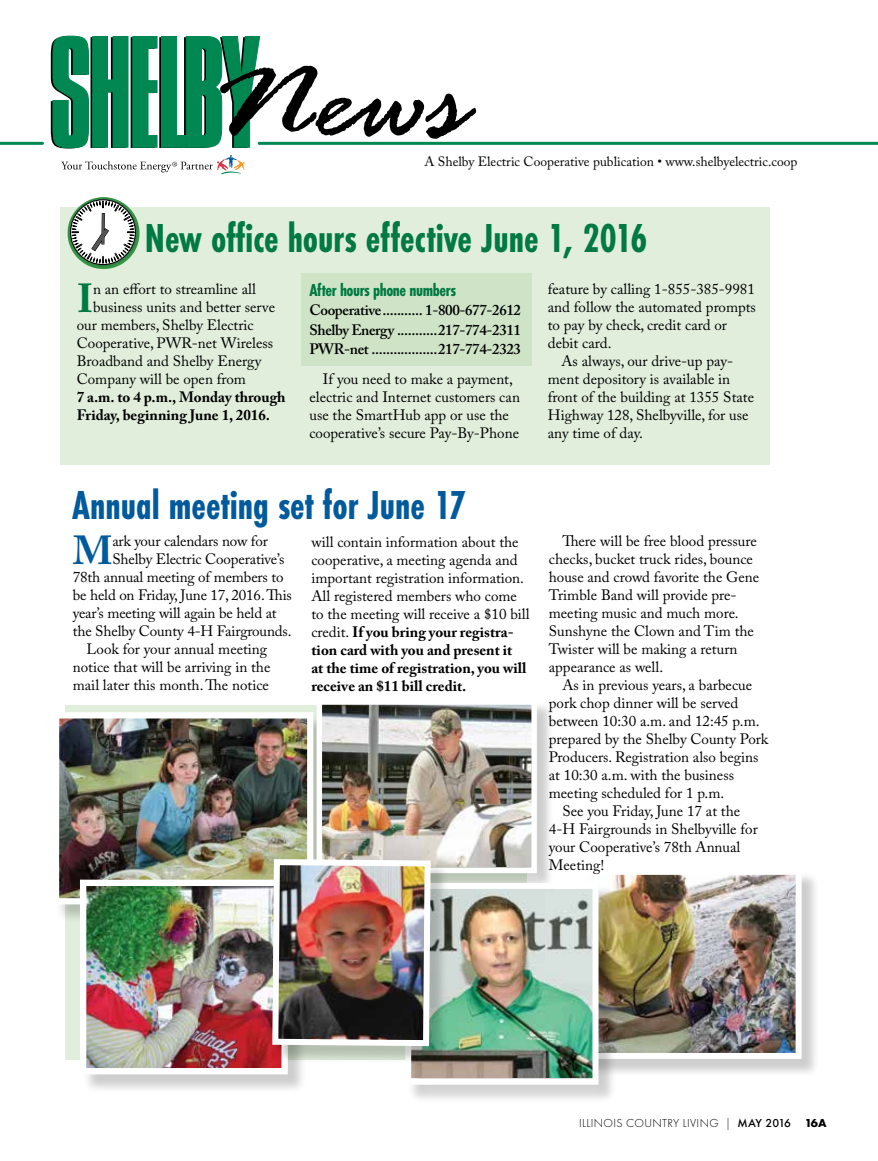
<style>
.page{position:relative;width:878px;height:1161px;background:#fff}
.page>*{position:absolute;margin:0;border:0;box-sizing:border-box;transform-origin:0 0}
.t1{font:700 42px "Futura PT Cond";color:#007942;scale:.93 1}
.t2{font:700 42px "Futura PT Cond";color:#005a9c;scale:.93 1}
.t3{font:700 40.35px "Adobe Caslon Pro";color:#007942}
.t4{font:700 40.35px "Adobe Caslon Pro";color:#005a9c}
.t5{font:700 18px "Futura PT Cond";letter-spacing:-.025em;color:#007942}
.t6{font:15px/18px "Adobe Caslon Pro";color:#000}
.t7{font:600 15px/19.5px "Adobe Caslon Pro";letter-spacing:-.025em;color:#000;text-align:justify}
.t8{font:700 15px/18px "Adobe Caslon Pro";color:#000}
.t9{font:13.5px "Adobe Caslon Pro";color:#000}
.t10{font:300 12px "Futura PT";letter-spacing:.03em;color:#000}
.s1{font-weight:700}
.s2{font-weight:500}
</style>
<div class="page">
<svg style="left:65px;top:706px;width:461px;height:354px;background:#dce8d7"></svg>
<img style="left:60px;top:719px;width:246px;height:178px">
<div style="left:53px;top:712px;width:260px;height:192px;border:6px solid #fff"></div>
<div style="left:82px;top:882px;width:225px;height:212px;background:#000;opacity:.2"></div>
<img style="left:87px;top:887px;width:194px;height:180px">
<div style="left:80px;top:880px;width:208px;height:194px;border:6px solid #fff"></div>
<div style="left:583px;top:871px;width:237px;height:206px;background:#000;opacity:.2"></div>
<img style="left:587px;top:876px;width:207px;height:176px">
<div style="left:580px;top:869px;width:221px;height:190px;border:6px solid #fff"></div>
<hr style="left:0;top:142px;width:42px;height:3px;background:#008752">
<hr style="left:259px;top:142px;width:619px;height:3px;background:#008752">
<svg style="left:61px;top:155px;width:183px;height:19px"></svg>
<svg style="left:51px;top:36px;width:425px;height:112px"></svg>
<div style="left:61px;top:208px;width:709px;height:257px;background:#e1eedc"></div>
<div style="left:319px;top:701px;width:234px;height:189px;background:#000;opacity:.2"></div>
<img style="left:322px;top:705px;width:209px;height:161px">
<div style="left:316px;top:699px;width:221px;height:174px;border:5px solid #fff"></div>
<div style="left:407px;top:885px;width:210px;height:218px;background:#000;opacity:.2"></div>
<img style="left:412px;top:890px;width:179px;height:187px">
<div style="left:405px;top:883px;width:193px;height:202px;border:6px solid #fff"></div>
<div style="left:274px;top:861px;width:175px;height:203px;background:#000;opacity:.2"></div>
<img style="left:269px;top:856px;width:164px;height:193px">
<img style="left:68px;top:197px;width:72px;height:72px">
<svg style="left:70px;top:199px;width:66px;height:66px;background:#b8c1b9"></svg>
<div style="left:301px;top:273px;width:230px;height:93px;background:#cfe4c7"></div>
<p class="t9" style="left:424px;top:154px;width:374px">A Shelby Electric Cooperative publication • www.shelbyelectric.coop</p>
<h1 class="t1" style="left:145px;top:213px;width:542px">New office hours effective June 1, 2016</h1>
<p class="t6" style="left:548px;top:280px;width:209px">feature by calling 1-855-385-9981</p>
<p class="t6" style="left:548px;top:298px;width:209px">and follow the automated prompts</p>
<p class="t6" style="left:548px;top:316px;width:181px">to pay by check, credit card or</p>
<p class="t6" style="left:548px;top:334px;width:65px">debit card.</p>
<p class="t6" style="left:561px;top:352px;width:173px">As always, our drive-up pay-</p>
<p class="t6" style="left:548px;top:370px;width:184px">ment depository is available in</p>
<p class="t6" style="left:548px;top:388px;width:208px">front of the building at 1355 State</p>
<p class="t6" style="left:548px;top:406px;width:202px">Highway 128, Shelbyville, for use</p>
<p class="t6" style="left:548px;top:424px;width:96px">any time of day.</p>
<p class="t5" style="left:309px;top:279px;width:148px">After hours phone numbers</p>
<p class="t7" style="left:309px;top:300px;width:213px">Cooperative........... 1-800-677-2612<br>Shelby Energy ...........217-774-2311<br>PWR-net ..................217-774-2323</p>
<p class="t6" style="left:309px;top:370px;width:212px;text-indent:14px">If you need to make a payment, electric and Internet customers can use the SmartHub app or use the cooperative’s secure Pay-By-Phone</p>
<h2 class="t3" style="left:77px;top:275px;width:18px">I</h2>
<p class="t6" style="left:93px;top:280px;width:164px">n an effort to streamline all</p>
<p class="t6" style="left:93px;top:298px;width:183px">business units and better serve</p>
<p class="t6" style="left:77px;top:316px;width:178px">our members, Shelby Electric</p>
<p class="t6" style="left:77px;top:334px;width:198px">Cooperative, PWR-net Wireless</p>
<p class="t6" style="left:77px;top:352px;width:186px">Broadband and Shelby Energy</p>
<p class="t6" style="left:77px;top:370px;width:171px">Company will be open from</p>
<p class="t8" style="left:77px;top:388px;width:210px">7 a.m. to 4 p.m., Monday through<br>Friday, beginning June 1, 2016.</p>
<h1 class="t2" style="left:72px;top:480px;width:425px">Annual meeting set for June 17</h1>
<h2 class="t4" style="left:73px;top:527px;width:41px">M</h2>
<p class="t6" style="left:112px;top:532px;width:157px">ark your calendars now for</p>
<p class="t6" style="left:311px;top:533px;width:220px">will contain information about the cooperative, a meeting agenda and important registration information.<br>All registered members who come to the meeting will receive a $10 bill credit. <span class="s1">If you bring your registra&shy;tion card with you and present it<br>at the time of registration, you will receive an $11 bill credit.</span></p>
<p class="t6" style="left:549px;top:532px;width:212px;text-indent:14px">There will be free blood pressure checks, bucket truck rides, bounce house and crowd favorite the Gene<br>Trimble Band will provide pre&shy;meeting music and much more.<br>Sunshyne the Clown and Tim the<br>Twister will be making a return appearance as well.</p>
<p class="t6" style="left:112px;top:550px;width:173px">Shelby Electric Cooperative’s</p>
<p class="t6" style="left:73px;top:568px;width:212px">78th annual meeting of members to</p>
<p class="t6" style="left:73px;top:586px;width:220px">be held on Friday, June 17, 2016. This</p>
<p class="t6" style="left:73px;top:604px;width:205px">year’s meeting will again be held at</p>
<p class="t6" style="left:73px;top:622px;width:220px">the Shelby County 4-H Fairgrounds.</p>
<p class="t6" style="left:86px;top:640px;width:182px">Look for your annual meeting</p>
<p class="t6" style="left:73px;top:658px;width:199px">notice that will be arriving in the</p>
<p class="t6" style="left:73px;top:676px;width:197px">mail later this month. The notice</p>
<p class="t6" style="left:562px;top:676px;width:191px">As in previous years, a barbecue</p>
<p class="t6" style="left:549px;top:694px;width:191px">pork chop dinner will be served</p>
<p class="t6" style="left:549px;top:712px;width:212px">between 10:30 a.m. and 12:45 p.m.</p>
<p class="t6" style="left:549px;top:730px;width:221px">prepared by the Shelby County Pork</p>
<p class="t6" style="left:549px;top:748px;width:211px">Producers. Registration also begins</p>
<p class="t6" style="left:549px;top:766px;width:187px">at 10:30 a.m. with the business</p>
<p class="t6" style="left:549px;top:784px;width:177px">meeting scheduled for 1 p.m.</p>
<p class="t6" style="left:562px;top:802px;width:179px">See you Friday, June 17 at the</p>
<p class="t6" style="left:549px;top:820px;width:210px">4-H Fairgrounds in Shelbyville for</p>
<p class="t6" style="left:549px;top:838px;width:193px">your Cooperative’s 78th Annual</p>
<p class="t6" style="left:549px;top:856px;width:57px">Meeting!</p>
<p class="t10" style="left:579px;top:1117px;width:249px">ILLINOIS COUNTRY LIVING | <span class="s2">MAY 2016</span> <span class="s1">16a</span></p>
</div>
